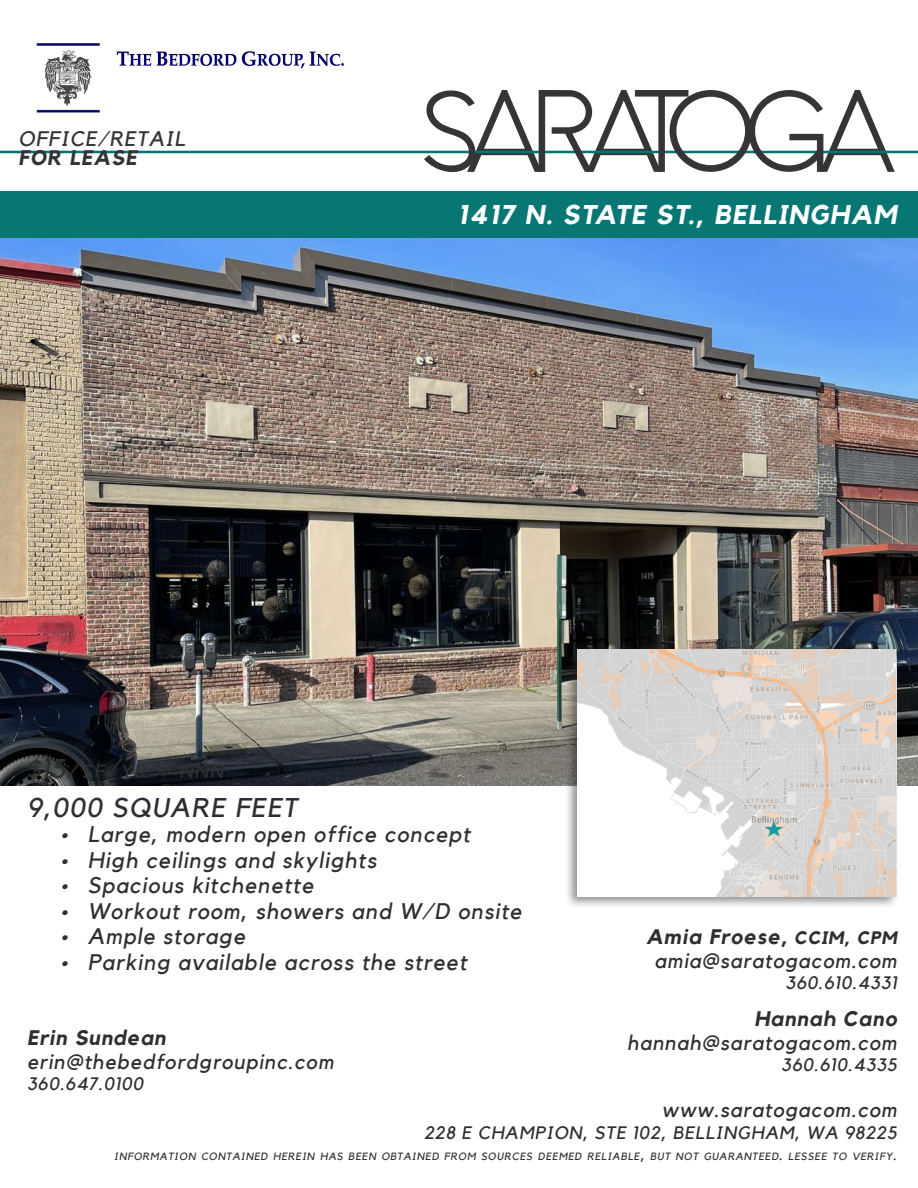
<style>
.page{position:relative;width:918px;height:1188px;background:#fff}
.page>*{position:absolute;margin:0;border:0;box-sizing:border-box;transform-origin:0 0}
.t1{font:italic 700 27px "Kollektif";letter-spacing:.05em;color:#fff}
.t2{font:italic 27px "Kollektif";color:#2e2f2e}
.t3{font:italic 22.5px "Kollektif";letter-spacing:.05em;color:#2e2f2e}
.t4{font:italic 21px "Kollektif";letter-spacing:.05em;color:#2e2f2e}
.t5{font:italic 700 21px "Kollektif";letter-spacing:.05em;color:#2e2f2e}
.t6{font:italic 21px "Kollektif";letter-spacing:.05em;color:#333434}
.t7{font:italic 700 21px "Kollektif";letter-spacing:.05em;color:#333434}
.t8{font:italic 18.9px "Kollektif";letter-spacing:.07em;color:#2e2f2e}
.t9{font:italic 18px "Kollektif";letter-spacing:.05em;color:#2e2f2e}
.t10{font:italic 10.5px "Kollektif";letter-spacing:.07em;color:#2e2f2e}
.s1{font-size:27px}
.s2{font-size:18px}
.s3{font-size:15px}
</style>
<div class="page">
<div style="left:0;top:191px;width:918px;height:46px;background:#087672"></div>
<hr style="left:0;top:151px;width:918px;height:2px;background:#007672">
<svg style="left:424px;top:90px;width:471px;height:83px"></svg>
<img style="left:36px;top:43px;width:308px;height:70px">
<img style="left:1px;top:238px;width:917px;height:548px">
<div style="left:564px;top:645px;width:336px;height:263px;background:#231f20;opacity:.49"></div>
<img style="left:578px;top:650px;width:319px;height:246px">
<p class="t6" style="left:19px;top:127px;width:168px">OFFICE/RETAIL</p>
<p class="t7" style="left:19px;top:145px;width:120px">FOR LEASE</p>
<p class="t1" style="left:458px;top:199px;width:440px">1417 N. STATE ST., BELLINGHAM</p>
<p class="t8" style="left:27px;top:760px;width:198px"><span class="s1">$15/</span>SF<span class="s1">/</span>YR <span class="s1">+</span> NNN</p>
<p class="t2" style="left:27px;top:792px;width:144px">9,000 SQUARE</p>
<p class="t2" style="left:235px;top:792px;width:17px">FEET</p>
<p class="t3" style="left:61px;top:821px;width:411px">• Large, modern open office concept</p>
<p class="t3" style="left:61px;top:847px;width:317px">• High ceilings and skylights</p>
<p class="t3" style="left:61px;top:872px;width:254px">• Spacious kitchenette</p>
<p class="t3" style="left:61px;top:898px;width:462px">• Workout room, showers and W/D onsite</p>
<p class="t3" style="left:61px;top:923px;width:186px">• Ample storage</p>
<p class="t3" style="left:61px;top:949px;width:407px">• Parking available across the street</p>
<p class="t5" style="left:646px;top:924px;width:252px">Amia Froese, <span class="s2">CCIM, CPM</span></p>
<p class="t4" style="left:655px;top:948px;width:244px">amia@saratogacom.com</p>
<p class="t9" style="left:785px;top:972px;width:113px">360.610.4331</p>
<p class="t5" style="left:754px;top:1006px;width:144px">Hannah Cano</p>
<p class="t4" style="left:627px;top:1030px;width:271px">hannah@saratogacom.com</p>
<p class="t9" style="left:781px;top:1054px;width:117px">360.610.4335</p>
<p class="t4" style="left:662px;top:1097px;width:236px">www.saratogacom.com</p>
<p class="t9" style="left:424px;top:1122px;width:474px">228 E CHAMPION, STE 102, BELLINGHAM, WA 98225</p>
<p class="t10" style="left:114px;top:1150px;width:784px">INFORMATION CONTAINED HEREIN HAS BEEN OBTAINED FROM SOURCES DEEMED RELIABLE<span class="s3">,</span> BUT NOT GUARANTEED<span class="s3">.</span> LESSEE TO VERIFY<span class="s3">.</span></p>
<p class="t5" style="left:27px;top:1026px;width:140px">Erin Sundean</p>
<p class="t4" style="left:27px;top:1050px;width:308px">erin@thebedfordgroupinc.com</p>
<p class="t9" style="left:27px;top:1074px;width:118px">360.647.0100</p>
</div>
